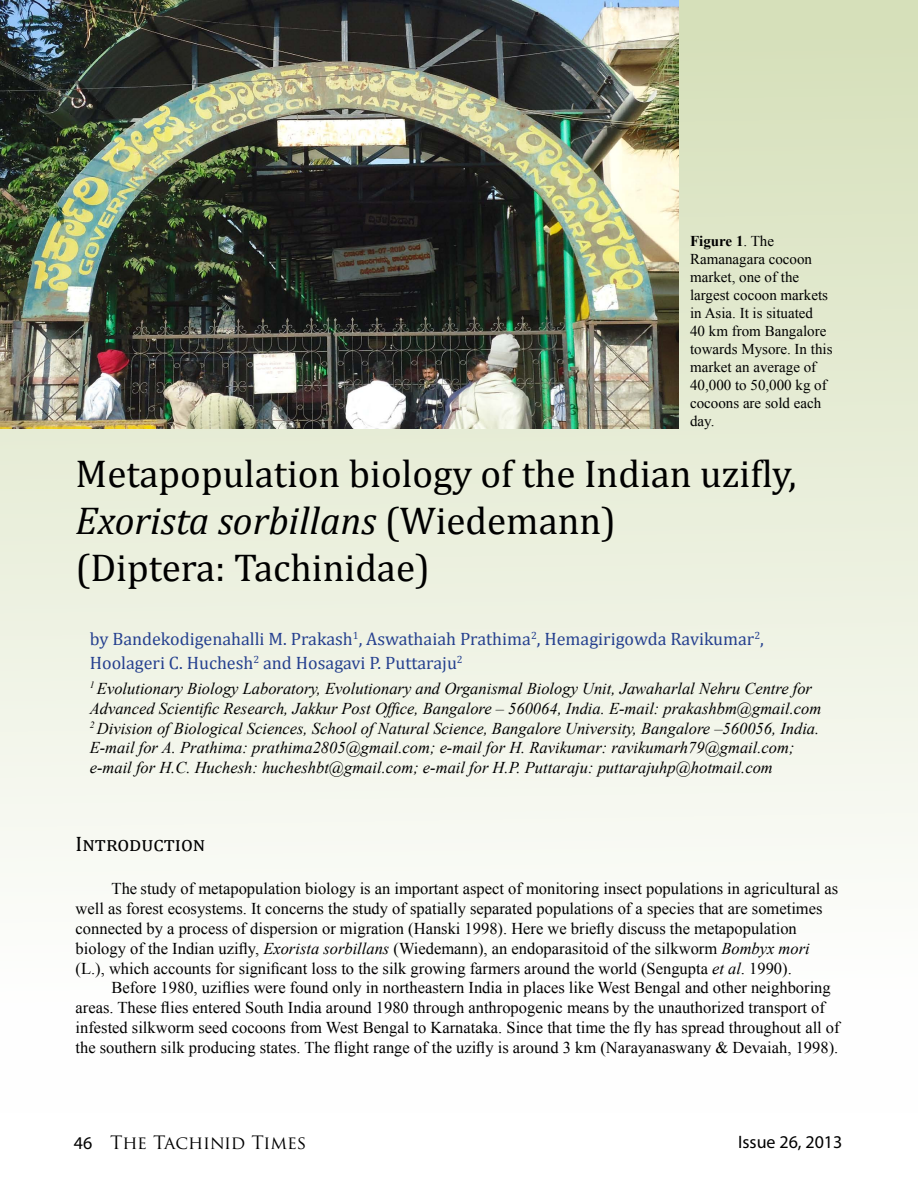
<style>
.page{position:relative;width:918px;height:1188px;background:#fff}
.page>*{position:absolute;margin:0;border:0;box-sizing:border-box;transform-origin:0 0}
.t1{font:39px/46.8px "Cambria";color:#000}
.t2{font:21px "Cambria";color:#000}
.t3{font:18px/24px "Cambria";color:#25408f}
.t4{font:18px "Trajan Pro";letter-spacing:-.02em;color:#000}
.t5{font:18px "Myriad Pro";color:#000}
.t6{font:16.5px/19.8px "Times New Roman";color:#000}
.t7{font:italic 16.5px/19.8px "Times New Roman";color:#000}
.t8{font:15px/18px "Times New Roman";color:#000}
.s1{font-weight:700}
.s2{font-style:italic}
.s3{font-family:"Myriad Pro"}
</style>
<div class="page">
<div style="left:0;top:0;width:918px;height:1112px;background:linear-gradient(to bottom,#d5dfb8,#fff)"></div>
<img style="left:0;top:0;width:679px;height:428px">
<p class="t8" style="left:690px;top:231px;width:144px"><span class="s1">Figure 1</span>. The<br>Ramanagara cocoon market, one of the largest cocoon markets in Asia. It is situated<br>40 km from Bangalore towards Mysore. In this market an average of<br>40,000 to 50,000 kg of cocoons are sold each day.</p>
<h1 class="t1" style="left:76px;top:450px;width:722px">Metapopulation biology of the Indian uzifly,<br><span class="s2">Exorista sorbillans</span> (Wiedemann)<br>(Diptera: Tachinidae)</h1>
<p class="t3" style="left:90px;top:627px;width:676px">by Bandekodigenahalli M. Prakash<sup>1</sup>, Aswathaiah Prathima<sup>2</sup>, Hemagirigowda Ravikumar<sup>2</sup>,<br>Hoolageri C. Huchesh<sup>2</sup> and Hosagavi P. Puttaraju<sup>2</sup></p>
<p class="t7" style="left:90px;top:678px;width:733px"><sup>1</sup> Evolutionary Biology Laboratory, Evolutionary and Organismal Biology Unit, Jawaharlal Nehru Centre for Advanced Scientific Research, Jakkur Post Office, Bangalore – 560064, India. E-mail: prakashbm@gmail.com <sup>2</sup> Division of Biological Sciences, School of Natural Science, Bangalore University, Bangalore –560056, India.<br>E-mail for A. Prathima: prathima2805@gmail.com; e-mail for H. Ravikumar: ravikumarh79@gmail.com; e-mail for H.C. Huchesh: hucheshbt@gmail.com; e-mail for H.P. Puttaraju: puttarajuhp@hotmail.com</p>
<p class="t2" style="left:76px;top:831px;width:131px">Introduction</p>
<p class="t6" style="left:76px;top:879px;width:764px;text-indent:36px">The study of metapopulation biology is an important aspect of monitoring insect populations in agricultural as well as forest ecosystems. It concerns the study of spatially separated populations of a species that are sometimes connected by a process of dispersion or migration (Hanski 1998). Here we briefly discuss the metapopulation biology of the Indian uzifly, <span class="s2">Exorista sorbillans</span> (Wiedemann), an endoparasitoid of the silkworm <span class="s2">Bombyx mori </span>(L.), which accounts for significant loss to the silk growing farmers around the world (Sengupta <span class="s2">et al</span>. 1990).</p>
<p class="t6" style="left:76px;top:978px;width:766px;text-indent:36px">Before 1980, uziflies were found only in northeastern India in places like West Bengal and other neighboring areas. These flies entered South India around 1980 through anthropogenic means by the unauthorized transport of infested silkworm seed cocoons from West Bengal to Karnataka. Since that time the fly has spread throughout all of the southern silk producing states. The flight range of the uzifly is around 3 km (Narayanaswany &amp; Devaiah, 1998).</p>
<p class="t4" style="left:74px;top:1131px;width:234px"><span class="s3">46</span> The Tachinid Times</p>
<p class="t5" style="left:738px;top:1131px;width:106px">Issue 26, 2013</p>
</div>
